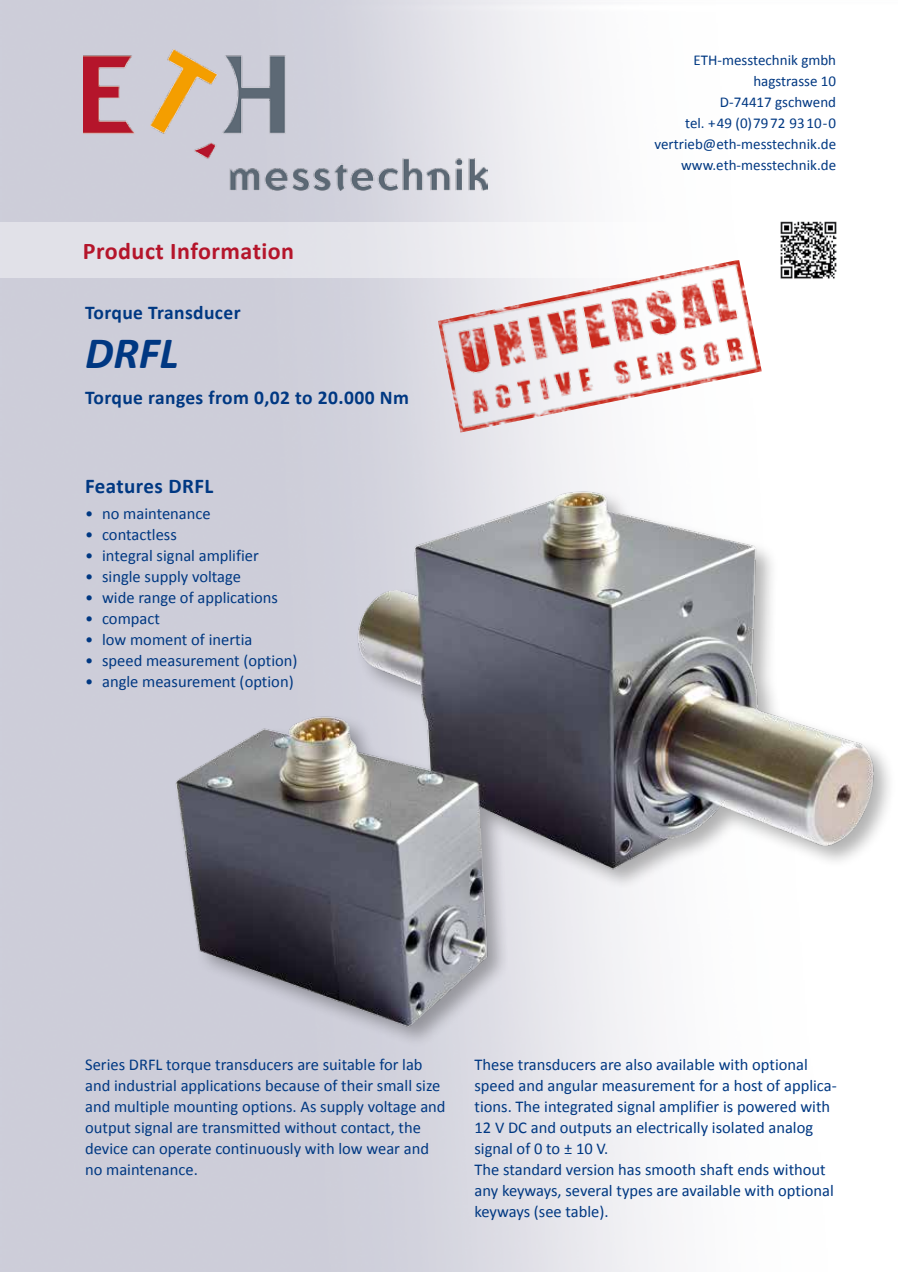
<style>
.page{position:relative;width:898px;height:1272px;background:#fff}
.page>*{position:absolute;margin:0;border:0;box-sizing:border-box;transform-origin:0 0}
.t1{font:italic 700 45px "Calibri";color:#003882}
.t2{font:700 24px "Calibri";letter-spacing:.02em;color:#b5152b}
.t3{font:700 21px "Calibri";letter-spacing:.02em;color:#003882}
.t4{font:700 19.5px "Calibri";letter-spacing:.02em;color:#003882}
.t5{font:16.5px/21px "Calibri";color:#003882}
.t6{font:15px/21px "Calibri";color:#003882;text-align:right}
</style>
<div class="page">
<img style="left:0;top:0;width:762px;height:1271px">
<div style="left:173px;top:488px;width:723px;height:560px;background:#000;opacity:.3"></div>
<img style="left:97px;top:471px;width:784px;height:563px">
<img style="left:83px;top:49px;width:404px;height:142px">
<div style="left:0;top:222px;width:897px;height:55px;background:linear-gradient(to right,#dadae2,#fff)"></div>
<img style="left:437px;top:260px;width:324px;height:172px">
<img style="left:779px;top:221px;width:58px;height:58px">
<h2 class="t2" style="left:83px;top:235px;width:213px">Product Information</h2>
<p class="t4" style="left:85px;top:300px;width:157px">Torque Transducer</p>
<h1 class="t1" style="left:85px;top:324px;width:95px">DRFL</h1>
<p class="t4" style="left:85px;top:385px;width:325px">Torque ranges from 0,02 to 20.000 Nm</p>
<p class="t3" style="left:85px;top:473px;width:130px">Features DRFL</p>
<p class="t5" style="left:85px;top:502px;width:127px">• no maintenance</p>
<p class="t5" style="left:85px;top:523px;width:93px">• contactless</p>
<p class="t5" style="left:85px;top:544px;width:175px">• integral signal amplifier</p>
<p class="t5" style="left:85px;top:565px;width:157px">• single supply voltage</p>
<p class="t5" style="left:85px;top:586px;width:194px">• wide range of applications</p>
<p class="t5" style="left:85px;top:607px;width:76px">• compact</p>
<p class="t5" style="left:85px;top:628px;width:169px">• low moment of inertia</p>
<p class="t5" style="left:85px;top:649px;width:214px">• speed measurement (option)</p>
<p class="t5" style="left:85px;top:670px;width:210px">• angle measurement (option)</p>
<p class="t6" style="left:654px;top:50px;width:183px">ETH-messtechnik gmbh hagstrasse 10<br>D-74417 gschwend<br>tel. +49 (0)79 72 93 10-0 vertrieb@eth-messtechnik.de www.eth-messtechnik.de</p>
<p class="t5" style="left:85px;top:1053px;width:362px">Series DRFL torque transducers are suitable for lab and industrial applications because of their small size and multiple mounting options. As supply voltage and output signal are transmitted without contact, the device can operate continuously with low wear and no maintenance.</p>
<p class="t5" style="left:474px;top:1053px;width:363px">These transducers are also available with optional speed and angular measurement for a host of applica&shy;tions. The integrated signal amplifier is powered with 12 V DC and outputs an electrically isolated analog signal of 0 to ± 10 V.<br>The standard version has smooth shaft ends without any keyways, several types are available with optional keyways (see table).</p>
</div>
